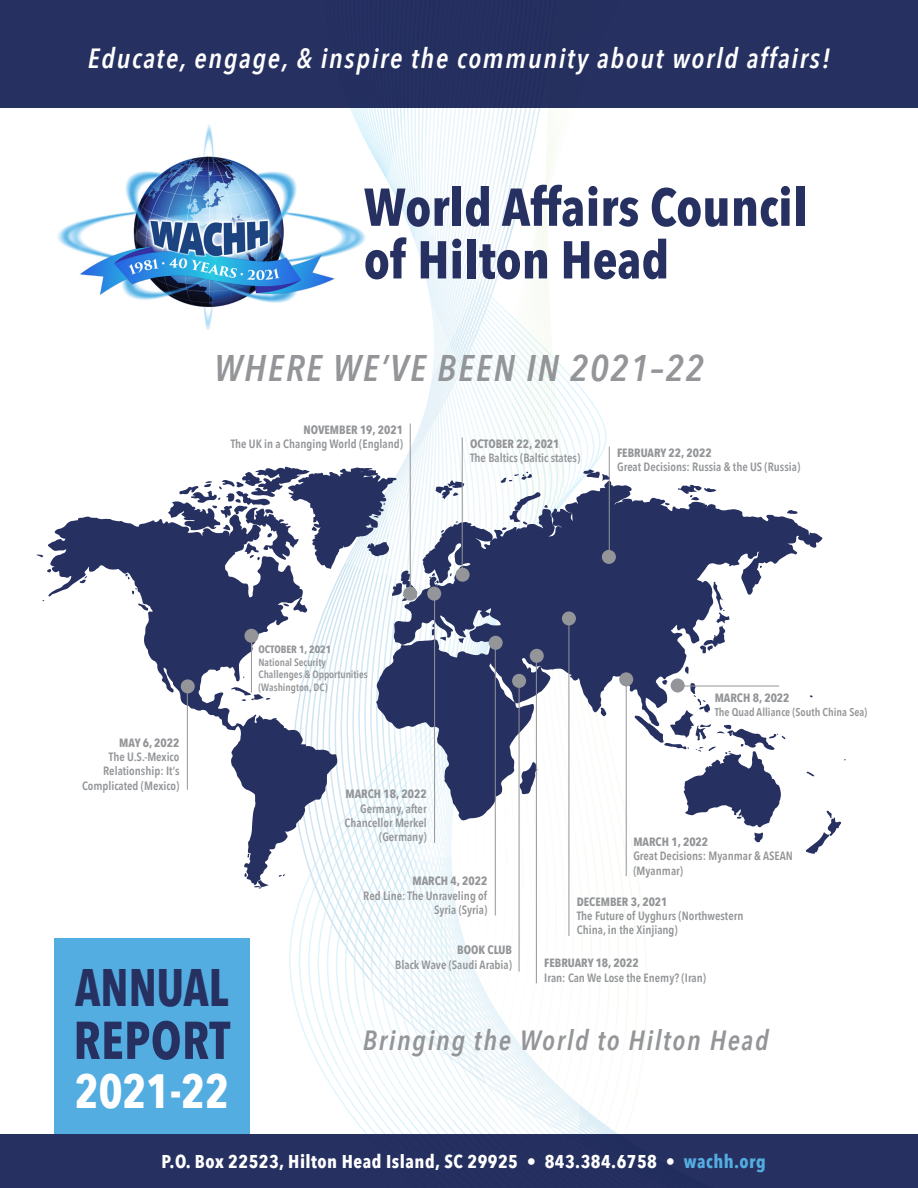
<style>
.page{position:relative;width:918px;height:1188px;background:#fff}
.page>*{position:absolute;margin:0;border:0;box-sizing:border-box;transform-origin:0 0}
.t1{font:700 52.65px/52.7px "Avenir Next Condensed";color:#273161}
.t2{font:700 52.65px/52.7px "Avenir Next Condensed";color:#273161;scale:.89 1}
.t3{font:700 48px "Avenir Next Condensed";color:#fff;scale:.94 1}
.t4{font:italic 600 37.05px "Avenir Next Condensed";letter-spacing:.05em;color:#939598}
.t5{font:italic 600 27.75px "Avenir Next Condensed";letter-spacing:.06em;color:#fff}
.t6{font:italic 600 27.75px "Avenir Next Condensed";letter-spacing:.06em;color:#939598}
.t7{font:700 18.45px "Avenir Next Condensed";letter-spacing:.025em;color:#fff}
.t8{font:600 12px/14.4px "Avenir Next Condensed";color:#939598;text-align:right}
.t9{font:700 12px "Avenir Next Condensed";color:#939598}
.t10{font:600 11.25px "Avenir Next Condensed";color:#939598}
.t11{font:600 10.5px/12.6px "Avenir Next Condensed";color:#939598}
.s1{font-weight:700}
.s2{color:#53ade1}
</style>
<div class="page">
<svg style="left:592px;top:861px;width:55px;height:273px"></svg>
<svg style="left:332px;top:615px;width:260px;height:519px"></svg>
<svg style="left:362px;top:149px;width:273px;height:712px"></svg>
<svg style="left:285px;top:108px;width:238px;height:507px"></svg>
<div style="left:0;top:1134px;width:918px;height:54px;background:#273161"></div>
<div style="left:0;top:0;width:918px;height:108px;background:#273161"></div>
<svg style="left:376px;top:480px;width:447px;height:342px;fill:#273161"></svg>
<svg style="left:48px;top:516px;width:289px;height:369px"></svg>
<svg style="left:520px;top:762px;width:16px;height:33px"></svg>
<svg style="left:600px;top:707px;width:6px;height:10px"></svg>
<svg style="left:36px;top:554px;width:7px;height:4px"></svg>
<svg style="left:231px;top:687px;width:40px;height:15px"></svg>
<svg style="left:458px;top:638px;width:6px;height:6px"></svg>
<svg style="left:244px;top:873px;width:3px;height:4px"></svg>
<svg style="left:684px;top:667px;width:5px;height:7px"></svg>
<svg style="left:700px;top:582px;width:30px;height:71px"></svg>
<svg style="left:138px;top:603px;width:10px;height:8px"></svg>
<svg style="left:125px;top:574px;width:5px;height:6px"></svg>
<svg style="left:80px;top:576px;width:7px;height:8px"></svg>
<svg style="left:805px;top:811px;width:36px;height:43px"></svg>
<svg style="left:450px;top:570px;width:8px;height:6px"></svg>
<svg style="left:429px;top:573px;width:10px;height:12px"></svg>
<svg style="left:47px;top:569px;width:4px;height:3px"></svg>
<svg style="left:247px;top:854px;width:3px;height:4px"></svg>
<svg style="left:254px;top:880px;width:14px;height:9px"></svg>
<svg style="left:501px;top:471px;width:31px;height:12px"></svg>
<svg style="left:502px;top:491px;width:47px;height:39px"></svg>
<svg style="left:435px;top:480px;width:30px;height:19px"></svg>
<svg style="left:678px;top:485px;width:38px;height:17px"></svg>
<svg style="left:787px;top:510px;width:11px;height:5px"></svg>
<svg style="left:806px;top:771px;width:9px;height:6px"></svg>
<svg style="left:665px;top:502px;width:5px;height:3px"></svg>
<svg style="left:279px;top:874px;width:6px;height:3px"></svg>
<svg style="left:583px;top:469px;width:26px;height:13px"></svg>
<svg style="left:168px;top:467px;width:250px;height:146px"></svg>
<svg style="left:431px;top:624px;width:15px;height:17px"></svg>
<svg style="left:131px;top:588px;width:6px;height:6px"></svg>
<svg style="left:635px;top:680px;width:150px;height:163px"></svg>
<img style="left:57px;top:118px;width:310px;height:212px">
<div style="left:456px;top:568px;width:14px;height:14px;background:#939598;border-radius:50%"></div>
<div style="left:427px;top:587px;width:14px;height:14px;background:#939598;border-radius:50%"></div>
<div style="left:489px;top:636px;width:14px;height:14px;background:#939598;border-radius:50%"></div>
<div style="left:562px;top:611px;width:14px;height:15px;background:#939598;border-radius:50%"></div>
<div style="left:671px;top:678px;width:14px;height:15px;background:#939598;border-radius:50%"></div>
<div style="left:619px;top:672px;width:14px;height:14px;background:#939598;border-radius:50%"></div>
<div style="left:530px;top:649px;width:14px;height:14px;background:#939598;border-radius:50%"></div>
<div style="left:512px;top:674px;width:14px;height:14px;background:#939598;border-radius:50%"></div>
<div style="left:602px;top:550px;width:14px;height:14px;background:#939598;border-radius:50%"></div>
<div style="left:403px;top:587px;width:14px;height:14px;background:#939598;border-radius:50%"></div>
<div style="left:244px;top:629px;width:14px;height:14px;background:#939598;border-radius:50%"></div>
<div style="left:181px;top:679px;width:14px;height:14px;background:#939598;border-radius:50%"></div>
<div style="left:54px;top:938px;width:196px;height:196px;background:#53ade1"></div>
<hr style="left:609px;top:447px;width:1px;height:107px;background:#939598">
<hr style="left:677px;top:686px;width:102px;height:1px;background:#939598">
<hr style="left:569px;top:624px;width:1px;height:312px;background:#939598">
<hr style="left:626px;top:684px;width:1px;height:192px;background:#939598">
<hr style="left:462px;top:438px;width:1px;height:135px;background:#939598">
<hr style="left:410px;top:424px;width:1px;height:170px;background:#939598">
<hr style="left:434px;top:594px;width:1px;height:249px;background:#939598">
<hr style="left:495px;top:646px;width:1px;height:269px;background:#939598">
<hr style="left:519px;top:684px;width:1px;height:288px;background:#939598">
<hr style="left:187px;top:684px;width:1px;height:106px;background:#939598">
<hr style="left:251px;top:636px;width:1px;height:57px;background:#939598">
<hr style="left:536px;top:659px;width:1px;height:324px;background:#939598">
<p class="t5" style="left:88px;top:41px;width:744px">Educate, engage, &amp; inspire the community about world affairs!</p>
<p class="t1" style="left:364px;top:181px;width:445px">World Affairs Council of Hilton Head</p>
<p class="t4" style="left:214px;top:346px;width:491px">WHERE WE’VE BEEN IN 2021–22</p>
<p class="t8" style="left:231px;top:422px;width:174px"><span class="s1">NOVEMBER 19, 2021<br></span>The UK in a Changing World (England)</p>
<p class="t8" style="left:470px;top:436px;width:112px;text-align:left"><span class="s1">OCTOBER 22, 2021<br></span>The Baltics (Baltic states)</p>
<p class="t8" style="left:617px;top:445px;width:185px;text-align:left"><span class="s1">FEBRUARY 22, 2022<br></span>Great Decisions: Russia &amp; the US (Russia)</p>
<p class="t8" style="left:82px;top:735px;width:99px"><span class="s1">MAY 6, 2022<br></span>The U.S.-Mexico<br>Relationship: It’s<br>Complicated (Mexico)</p>
<p class="t11" style="left:258px;top:643px;width:111px"><span class="s1">OCTOBER 1, 2021<br></span>National Security<br>Challenges &amp; Opportunities (Washington, DC)</p>
<p class="t8" style="left:345px;top:787px;width:84px"><span class="s1">MARCH 18, 2022<br></span>Germany, after<br>Chancellor Merkel (Germany)</p>
<p class="t8" style="left:363px;top:873px;width:126px"><span class="s1">MARCH 4, 2022<br></span>Red Line: The Unraveling of<br>Syria (Syria)</p>
<p class="t9" style="left:715px;top:691px;width:76px">MARCH 8, 2022</p>
<p class="t10" style="left:715px;top:702px;width:154px">The Quad Alliance (South China Sea)</p>
<p class="t8" style="left:633px;top:834px;width:161px;text-align:left"><span class="s1">MARCH 1, 2022<br></span>Great Decisions: Myanmar &amp; ASEAN (Myanmar)</p>
<p class="t8" style="left:577px;top:894px;width:168px;text-align:left"><span class="s1">DECEMBER 3, 2021<br></span>The Future of Uyghurs (Northwestern<br>China, in the Xinjiang)</p>
<p class="t2" style="left:74px;top:961px;width:178px">ANNUAL<br>REPORT</p>
<p class="t3" style="left:75px;top:1062px;width:165px">2021-22</p>
<p class="t8" style="left:395px;top:943px;width:118px"><span class="s1">BOOK CLUB<br></span>Black Wave (Saudi Arabia)</p>
<p class="t8" style="left:544px;top:956px;width:163px;text-align:left"><span class="s1">FEBRUARY 18, 2022<br></span>Iran: Can We Lose the Enemy? (Iran)</p>
<p class="t6" style="left:363px;top:1023px;width:407px">Bringing the World to Hilton Head</p>
<p class="t7" style="left:162px;top:1150px;width:606px">P.O. Box 22523, Hilton Head Island, SC 29925 • 843.384.6758 • <span class="s2">wachh.org</span></p>
</div>
